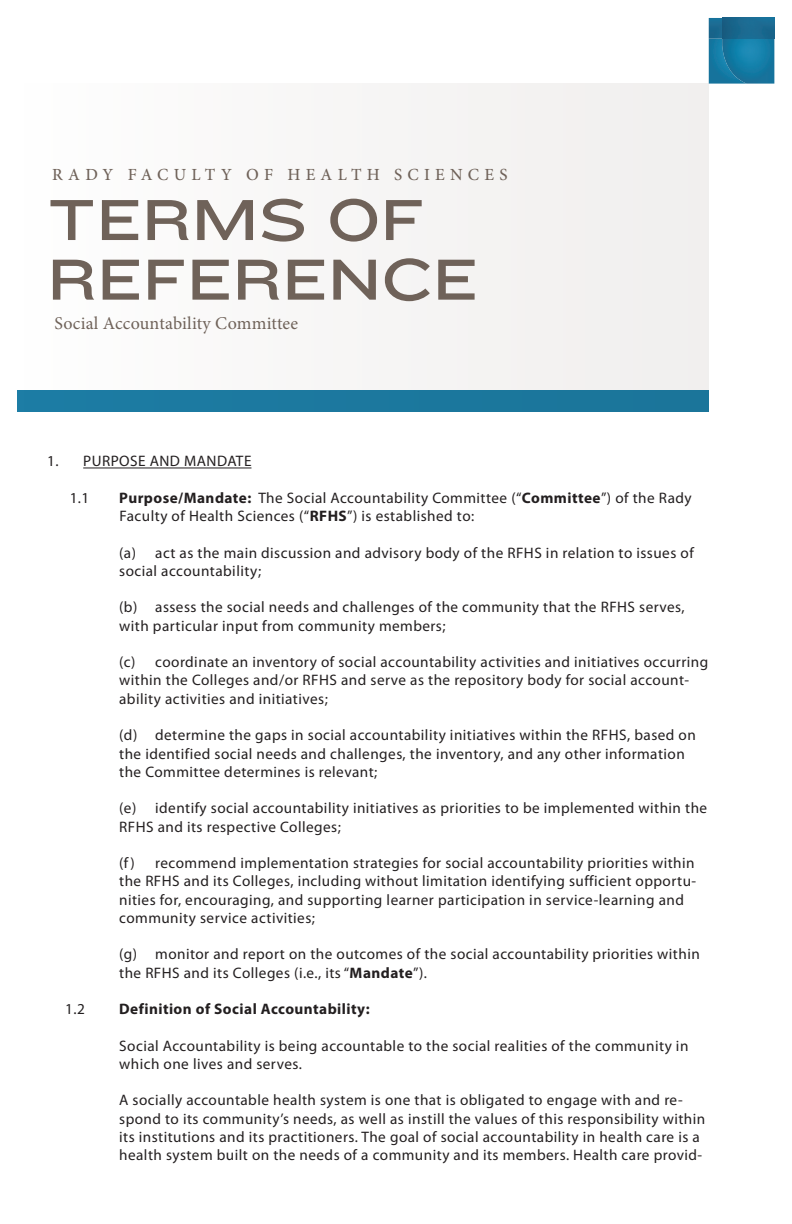
<style>
.page{position:relative;width:792px;height:1224px;background:#fff}
.page>*{position:absolute;margin:0;border:0;box-sizing:border-box;transform-origin:0 0}
.t1{font:60px/59.6px "Knockout HTF34 Junior Sumo";color:#6f6259}
.t2{font:18px "Minion Pro";letter-spacing:.01em;color:#6f6259}
.t3{font:500 17px "Minion Pro";letter-spacing:.31em;color:#6f6259}
.t4{font:15.2px/18.3px "Myriad Pro";letter-spacing:.03em;color:#231f20}
.t5{font:700 15.2px "Myriad Pro";letter-spacing:.03em;color:#231f20}
.s1{font-weight:700}
</style>
<div class="page">
<div style="left:18px;top:84px;width:691px;height:328px;background:#f6f6f5"></div>
<hr style="left:83px;top:468px;width:168px;height:1px;background:#231f20">
<div style="left:18px;top:390px;width:691px;height:22px;background:#1c789e"></div>
<svg style="left:709px;top:39px;width:13px;height:45px"></svg>
<img style="left:709px;top:18px;width:13px;height:21px">
<img style="left:722px;top:39px;width:25px;height:45px">
<img style="left:747px;top:39px;width:28px;height:45px">
<svg style="left:774px;top:18px;width:1px;height:21px"></svg>
<img style="left:722px;top:18px;width:52px;height:21px">
<p class="t3" style="left:52px;top:163px;width:457px">RADY FACULTY OF HEALTH SCIENCES</p>
<p class="t1" style="left:47px;top:190px;width:432px">TERMS OF<br>REFERENCE</p>
<p class="t2" style="left:54px;top:311px;width:245px">Social Accountability Committee</p>
<p class="t4" style="left:47px;top:452px;width:206px">1. PURPOSE AND MANDATE</p>
<p class="t4" style="left:70px;top:488px;width:21px">1.1</p>
<p class="t4" style="left:119px;top:488px;width:574px"><span class="s1">Purpose/Mandate:</span> The Social Accountability Committee (“<span class="s1">Committee</span>”) of the Rady<br>Faculty of Health Sciences (“<span class="s1">RFHS</span>”) is established to:</p>
<p class="t4" style="left:119px;top:543px;width:576px">(a) act as the main discussion and advisory body of the RFHS in relation to issues of social accountability;</p>
<p class="t4" style="left:119px;top:598px;width:567px">(b) assess the social needs and challenges of the community that the RFHS serves, with particular input from community members;</p>
<p class="t4" style="left:119px;top:653px;width:591px">(c) coordinate an inventory of social accountability activities and initiatives occurring within the Colleges and/or RFHS and serve as the repository body for social account&shy;ability activities and initiatives;</p>
<p class="t4" style="left:119px;top:726px;width:578px">(d) determine the gaps in social accountability initiatives within the RFHS, based on the identified social needs and challenges, the inventory, and any other information the Committee determines is relevant;</p>
<p class="t4" style="left:119px;top:799px;width:590px">(e) identify social accountability initiatives as priorities to be implemented within the<br>RFHS and its respective Colleges;</p>
<p class="t4" style="left:119px;top:854px;width:578px">(f) recommend implementation strategies for social accountability priorities within the RFHS and its Colleges, including without limitation identifying sufficient opportu&shy;nities for, encouraging, and supporting learner participation in service-learning and community service activities;</p>
<p class="t4" style="left:119px;top:945px;width:582px">(g) monitor and report on the outcomes of the social accountability priorities within the RFHS and its Colleges (i.e., its “<span class="s1">Mandate</span>”).</p>
<p class="t4" style="left:65px;top:1000px;width:21px">1.2</p>
<p class="t5" style="left:119px;top:999px;width:252px">Definition of Social Accountability:</p>
<p class="t4" style="left:119px;top:1036px;width:571px">Social Accountability is being accountable to the social realities of the community in which one lives and serves.</p>
<p class="t4" style="left:119px;top:1091px;width:588px">A socially accountable health system is one that is obligated to engage with and re&shy;spond to its community’s needs, as well as instill the values of this responsibility within its institutions and its practitioners. The goal of social accountability in health care is a health system built on the needs of a community and its members. Health care provid-</p>
</div>
